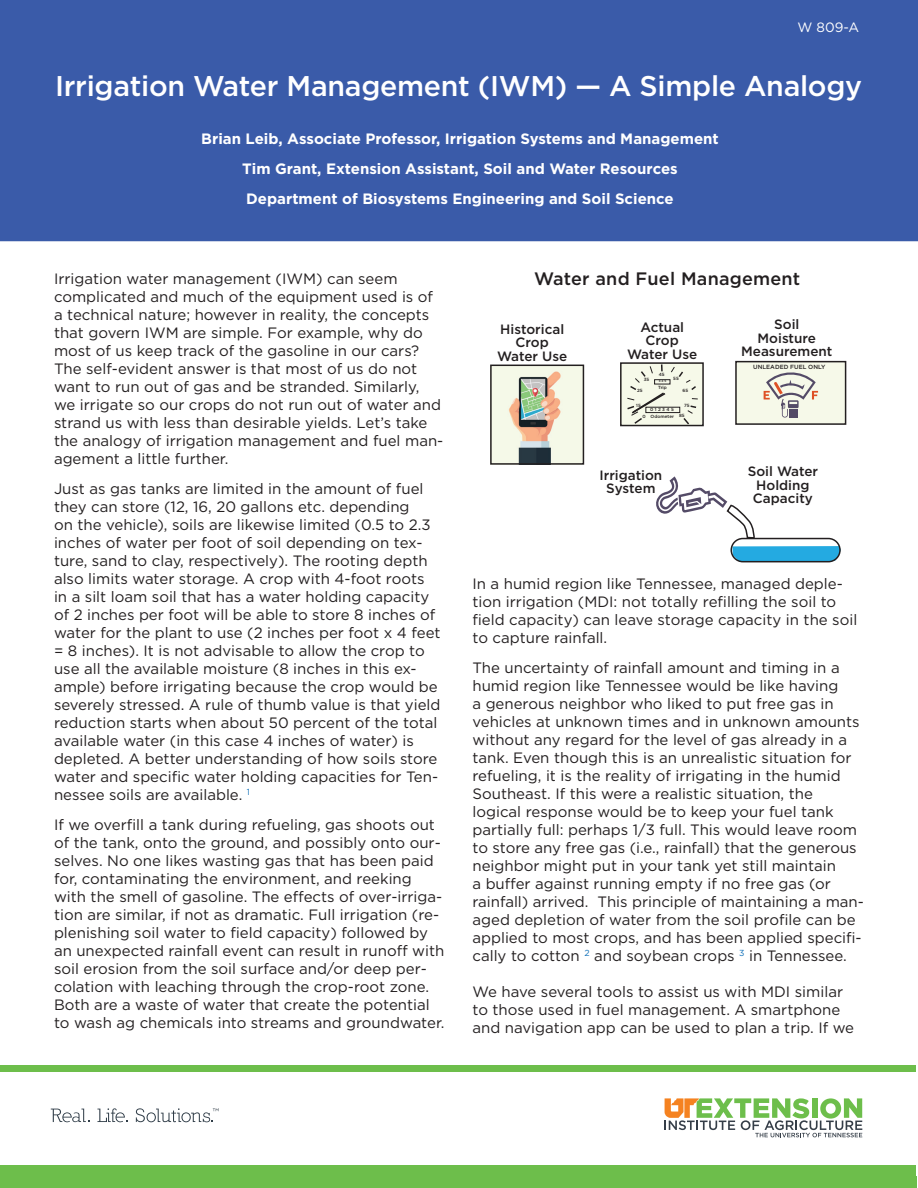
<style>
.page{position:relative;width:918px;height:1188px;background:#fff}
.page>*{position:absolute;margin:0;border:0;box-sizing:border-box;transform-origin:0 0}
.t1{font:500 28.5px "Gotham";letter-spacing:-.01em;color:#fff}
.t2{font:500 18px "Gotham";letter-spacing:.01em;color:#231f20}
.t3{font:15px/18px "Gotham";color:#231f20}
.t4{font:700 15px/30px "Gotham";color:#fff;text-align:center}
.t5{font:500 13.5px/13.5px "Gotham";color:#231f20;text-align:center}
.t6{font:13.5px "Gotham";color:#fff}
.t7{font:500 6px "Gotham";color:#231f20}
.t8{font:500 4.5px/6.8px "Gotham";letter-spacing:.01em;color:#231f20}
.t9{font:500 3px "Gotham";color:#231f20}
</style>
<div class="page">
<div style="left:0;top:0;width:918px;height:241px;background:#3a5ba9"></div>
<div style="left:0;top:1165px;width:916px;height:19px;background:#6dbe4b"></div>
<div style="left:0;top:1065px;width:916px;height:6px;background:#6dbe4b"></div>
<svg style="left:51px;top:1109px;width:38px;height:13px"></svg>
<svg style="left:97px;top:1108px;width:31px;height:14px"></svg>
<svg style="left:665px;top:1098px;width:197px;height:39px"></svg>
<svg style="left:136px;top:1108px;width:83px;height:14px"></svg>
<div style="left:0;top:1177px;width:916px;height:11px;background:#6dbe4b"></div>
<img style="left:493px;top:368px;width:88px;height:94px">
<div style="left:621px;top:363px;width:82px;height:63px;background:#f6f9e9"></div>
<div style="left:620px;top:362px;width:84px;height:64px;border:2px solid #231f20"></div>
<div style="left:736px;top:362px;width:110px;height:62px;background:#f6f9e9"></div>
<div style="left:735px;top:361px;width:111px;height:64px;border:2px solid #231f20"></div>
<svg style="left:764px;top:372px;width:54px;height:46px"></svg>
<svg style="left:626px;top:364px;width:72px;height:62px"></svg>
<div style="left:490px;top:365px;width:94px;height:100px;border:2px solid #231f20"></div>
<svg style="left:733px;top:546px;width:107px;height:16px"></svg>
<div style="left:730px;top:538px;width:111px;height:24px;border:2px solid #231f20;border-radius:12px"></div>
<svg style="left:656px;top:476px;width:100px;height:63px"></svg>
<p class="t6" style="left:798px;top:19px;width:63px">W 809-A</p>
<h1 class="t1" style="left:55px;top:68px;width:809px">Irrigation Water Management (IWM) — A Simple Analogy</h1>
<p class="t4" style="left:201px;top:124px;width:519px">Brian Leib, Associate Professor, Irrigation Systems and Management<br>Tim Grant, Extension Assistant, Soil and Water Resources<br>Department of Biosystems Engineering and Soil Science</p>
<p class="t3" style="left:54px;top:270px;width:391px">Irrigation water management (IWM) can seem complicated and much of the equipment used is of a technical nature; however in reality, the concepts that govern IWM are simple. For example, why do most of us keep track of the gasoline in our cars?<br>The self-evident answer is that most of us do not want to run out of gas and be stranded. Similarly, we irrigate so our crops do not run out of water and strand us with less than desirable yields. Let’s take the analogy of irrigation management and fuel man&shy;agement a little further.</p>
<p class="t3" style="left:54px;top:480px;width:388px">Just as gas tanks are limited in the amount of fuel they can store (12, 16, 20 gallons etc. depending<br>on the vehicle), soils are likewise limited (0.5 to 2.3 inches of water per foot of soil depending on tex&shy;ture, sand to clay, respectively). The rooting depth also limits water storage. A crop with 4-foot roots in a silt loam soil that has a water holding capacity of 2 inches per foot will be able to store 8 inches of water for the plant to use (2 inches per foot x 4 feet = 8 inches). It is not advisable to allow the crop to use all the available moisture (8 inches in this ex&shy;ample) before irrigating because the crop would be severely stressed. A rule of thumb value is that yield reduction starts when about 50 percent of the total available water (in this case 4 inches of water) is depleted. A better understanding of how soils store water and specific water holding capacities for Ten&shy;nessee soils are available. <sup>1</sup></p>
<p class="t3" style="left:54px;top:816px;width:392px">If we overfill a tank during refueling, gas shoots out of the tank, onto the ground, and possibly onto our&shy;selves. No one likes wasting gas that has been paid for, contaminating the environment, and reeking with the smell of gasoline. The effects of over-irriga&shy;tion are similar, if not as dramatic. Full irrigation (re&shy;plenishing soil water to field capacity) followed by an unexpected rainfall event can result in runoff with soil erosion from the soil surface and/or deep per&shy;colation with leaching through the crop-root zone.<br>Both are a waste of water that create the potential to wash ag chemicals into streams and groundwater.</p>
<p class="t2" style="left:534px;top:267px;width:268px">Water and Fuel Management</p>
<p class="t5" style="left:497px;top:322px;width:72px">Historical<br>Crop<br>Water Use</p>
<p class="t5" style="left:627px;top:320px;width:72px">Actual<br>Crop<br>Water Use</p>
<p class="t5" style="left:741px;top:318px;width:93px">Soil<br>Moisture<br>Measurement</p>
<p class="t7" style="left:753px;top:363px;width:74px">UNLEADED FUEL ONLY</p>
<p class="t8" style="left:644px;top:376px;width:7px">35</p>
<p class="t8" style="left:659px;top:371px;width:7px">45</p>
<p class="t8" style="left:673px;top:375px;width:7px">55</p>
<p class="t9" style="left:659px;top:379px;width:9px">3 4 5</p>
<p class="t8" style="left:658px;top:384px;width:10px">Trip</p>
<p class="t8" style="left:683px;top:387px;width:7px">65</p>
<p class="t8" style="left:684px;top:401px;width:7px">75</p>
<p class="t8" style="left:679px;top:412px;width:7px">85</p>
<p class="t8" style="left:637px;top:387px;width:7px">25</p>
<p class="t8" style="left:636px;top:402px;width:6px">15</p>
<p class="t8" style="left:650px;top:406px;width:25px">0 1 2 3 4 5<br>Odometer</p>
<p class="t8" style="left:642px;top:413px;width:5px">0</p>
<p class="t5" style="left:599px;top:468px;width:64px">Irrigation<br>System</p>
<p class="t5" style="left:748px;top:465px;width:72px">Soil Water<br>Holding<br>Capacity</p>
<p class="t3" style="left:472px;top:574px;width:386px">In a humid region like Tennessee, managed deple&shy;tion irrigation (MDI: not totally refilling the soil to field capacity) can leave storage capacity in the soil to capture rainfall.</p>
<p class="t3" style="left:472px;top:658px;width:393px">The uncertainty of rainfall amount and timing in a humid region like Tennessee would be like having<br>a generous neighbor who liked to put free gas in vehicles at unknown times and in unknown amounts without any regard for the level of gas already in a tank. Even though this is an unrealistic situation for refueling, it is the reality of irrigating in the humid Southeast. If this were a realistic situation, the logical response would be to keep your fuel tank partially full: perhaps 1/3 full. This would leave room to store any free gas (i.e., rainfall) that the generous neighbor might put in your tank yet still maintain<br>a buffer against running empty if no free gas (or rainfall) arrived. This principle of maintaining a man&shy;aged depletion of water from the soil profile can be applied to most crops, and has been applied specifi&shy;cally to cotton <sup>2</sup> and soybean crops <sup>3</sup> in Tennessee.</p>
<p class="t3" style="left:473px;top:982px;width:383px">We have several tools to assist us with MDI similar to those used in fuel management. A smartphone and navigation app can be used to plan a trip. If we</p>
</div>
